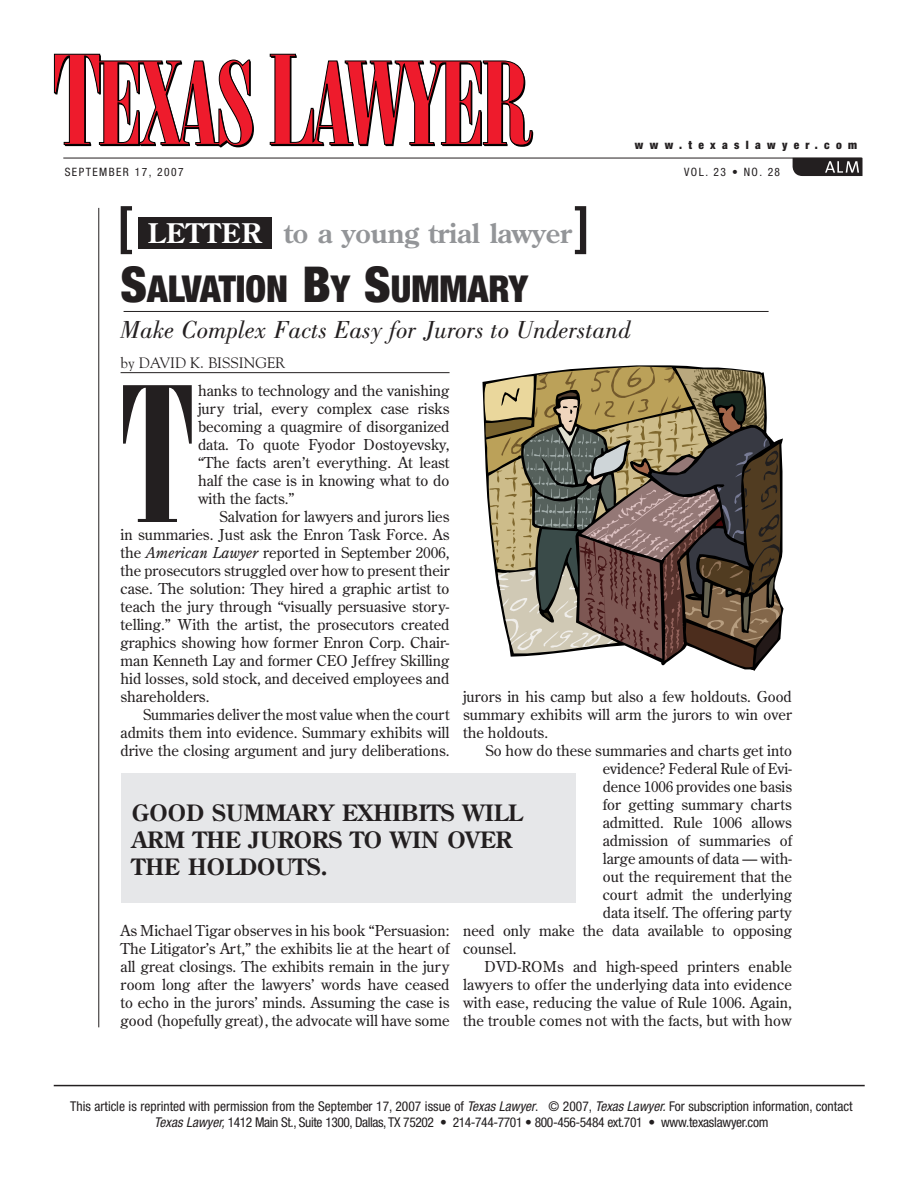
<style>
.page{position:relative;width:918px;height:1188px;background:#fff}
.page>*{position:absolute;margin:0;border:0;box-sizing:border-box;transform-origin:0 0}
.t1{font:189.3px "Bodoni Poster Compressed";color:#231f20}
.t2{font:900 condensed 37.2px "Helvetica Neue";color:#231f20}
.t3{font:700 27px "Century Old Style";color:#939598}
.t4{font:italic 25.5px "Bodoni";color:#231f20}
.t5{font:700 22.5px/27px "Century Old Style";color:#231f20}
.t6{font:15px/18px "Century Old Style";color:#231f20;text-align:justify}
.t7{font:15px "Goudy";color:#231f20}
.t8{font:condensed 13.5px/16.2px "Helvetica Neue";color:#231f20;text-align:center}
.t9{font:condensed 11.55px "Helvetica Neue";letter-spacing:.125em;color:#231f20}
.t10{font:900 condensed 11.55px "Helvetica Neue";letter-spacing:.55em;color:#231f20}
.s1{font-family:"Helvetica";font-stretch:condensed;font-size:56.85px;color:#231f20}
.s2{color:#fff}
.s3{font-size:49.5px}
.s4{font-style:italic}
</style>
<div class="page">
<svg style="left:53px;top:53px;width:201px;height:94px"></svg>
<svg style="left:269px;top:53px;width:264px;height:94px"></svg>
<hr style="left:63px;top:158px;width:799px;height:1px;background:#231f20">
<svg style="left:793px;top:158px;width:70px;height:18px"></svg>
<hr style="left:54px;top:1085px;width:811px;height:1px;background:#231f20">
<hr style="left:121px;top:372px;width:329px;height:1px;background:#231f20">
<svg style="left:482px;top:365px;width:302px;height:306px"></svg>
<svg style="left:485px;top:366px;width:296px;height:301px;background:#837663"></svg>
<div style="left:138px;top:217px;width:133px;height:32px;background:#231f20"></div>
<hr style="left:124px;top:311px;width:645px;height:1px;background:#231f20">
<div style="left:121px;top:774px;width:455px;height:129px;background:#e6e7e9"></div>
<hr style="left:98px;top:208px;width:1px;height:819px;background:#231f20">
<p class="t10" style="left:635px;top:137px;width:224px">www.texaslawyer.com</p>
<p class="t9" style="left:65px;top:165px;width:120px">SEPTEMBER 17, 2007</p>
<p class="t9" style="left:684px;top:165px;width:97px">VOL. 23 • NO. 28</p>
<h3 class="t3" style="left:116px;top:215px;width:476px"><span class="s1">[</span> <span class="s2">LETTER</span> to a young trial lawyer<span class="s1">]</span></h3>
<h2 class="t2" style="left:121px;top:266px;width:409px"><span class="s3">S</span>ALVATION <span class="s3">B</span>Y <span class="s3">S</span>UMMARY</h2>
<h3 class="t4" style="left:121px;top:316px;width:512px">Make Complex Facts Easy for Jurors to Understand</h3>
<p class="t7" style="left:121px;top:353px;width:167px">by DAVID K. BISSINGER</p>
<h1 class="t1" style="left:121px;top:346px;width:75px">T</h1>
<p class="t6" style="left:198px;top:381px;width:253px">hanks to technology and the vanishing jury trial, every complex case risks becoming a quagmire of disorganized data. To quote Fyodor Dostoyevsky, “The facts aren’t everything. At least half the case is in knowing what to do with the facts.”</p>
<p class="t6" style="left:121px;top:507px;width:331px;text-indent:99px">Salvation for lawyers and jurors lies in summaries. Just ask the Enron Task Force. As the <span class="s4">American Lawyer</span> reported in September 2006, the prosecutors struggled over how to present their case. The solution: They hired a graphic artist to teach the jury through “visually persuasive story&shy;telling.” With the artist, the prosecutors created graphics showing how former Enron Corp. Chair&shy;man Kenneth Lay and former CEO Jeffrey Skilling hid losses, sold stock, and deceived employees and shareholders.</p>
<p class="t6" style="left:121px;top:705px;width:331px;text-indent:22px">Summaries deliver the most value when the court admits them into evidence. Summary exhibits will drive the closing argument and jury deliberations.</p>
<p class="t6" style="left:463px;top:687px;width:330px">jurors in his camp but also a few holdouts. Good summary exhibits will arm the jurors to win over the holdouts.</p>
<p class="t6" style="left:486px;top:741px;width:308px">So how do these summaries and charts get into</p>
<p class="t6" style="left:603px;top:759px;width:191px">evidence? Federal Rule of Evi-</p>
<p class="t6" style="left:603px;top:777px;width:191px">dence 1006 provides one basis</p>
<p class="t6" style="left:603px;top:795px;width:191px">for getting summary charts</p>
<p class="t6" style="left:603px;top:813px;width:191px">admitted. Rule 1006 allows</p>
<p class="t6" style="left:603px;top:831px;width:191px">admission of summaries of</p>
<p class="t6" style="left:603px;top:849px;width:191px">large amounts of data — with-</p>
<p class="t6" style="left:603px;top:867px;width:191px">out the requirement that the</p>
<p class="t6" style="left:603px;top:885px;width:191px">court admit the underlying</p>
<p class="t6" style="left:603px;top:903px;width:191px">data itself. The offering party</p>
<p class="t6" style="left:463px;top:921px;width:330px">need only make the data available to opposing</p>
<p class="t6" style="left:463px;top:939px;width:55px">counsel.</p>
<p class="t6" style="left:485px;top:957px;width:309px">DVD-ROMs and high-speed printers enable</p>
<p class="t6" style="left:463px;top:975px;width:330px">lawyers to offer the underlying data into evidence</p>
<p class="t6" style="left:463px;top:993px;width:330px">with ease, reducing the value of Rule 1006. Again,</p>
<p class="t6" style="left:463px;top:1011px;width:330px">the trouble comes not with the facts, but with how</p>
<h3 class="t5" style="left:132px;top:798px;width:392px">GOOD SUMMARY EXHIBITS WILL<br>ARM THE JURORS TO WIN OVER<br>THE HOLDOUTS.</h3>
<p class="t6" style="left:121px;top:921px;width:330px">As Michael Tigar observes in his book “Persuasion:<br>The Litigator’s Art,” the exhibits lie at the heart of all great closings. The exhibits remain in the jury room long after the lawyers’ words have ceased to echo in the jurors’ minds. Assuming the case is good (hopefully great), the advocate will have some</p>
<p class="t8" style="left:70px;top:1098px;width:784px">This article is reprinted with permission from the September 17, 2007 issue of <span class="s4">Texas Lawyer</span>. © 2007, <span class="s4">Texas Lawyer.</span> For subscription information, contact<br><span class="s4">Texas Lawyer,</span> 1412 Main St., Suite 1300, Dallas, TX 75202 • 214-744-7701 • 800-456-5484 ext.701 • www.texaslawyer.com</p>
</div>
